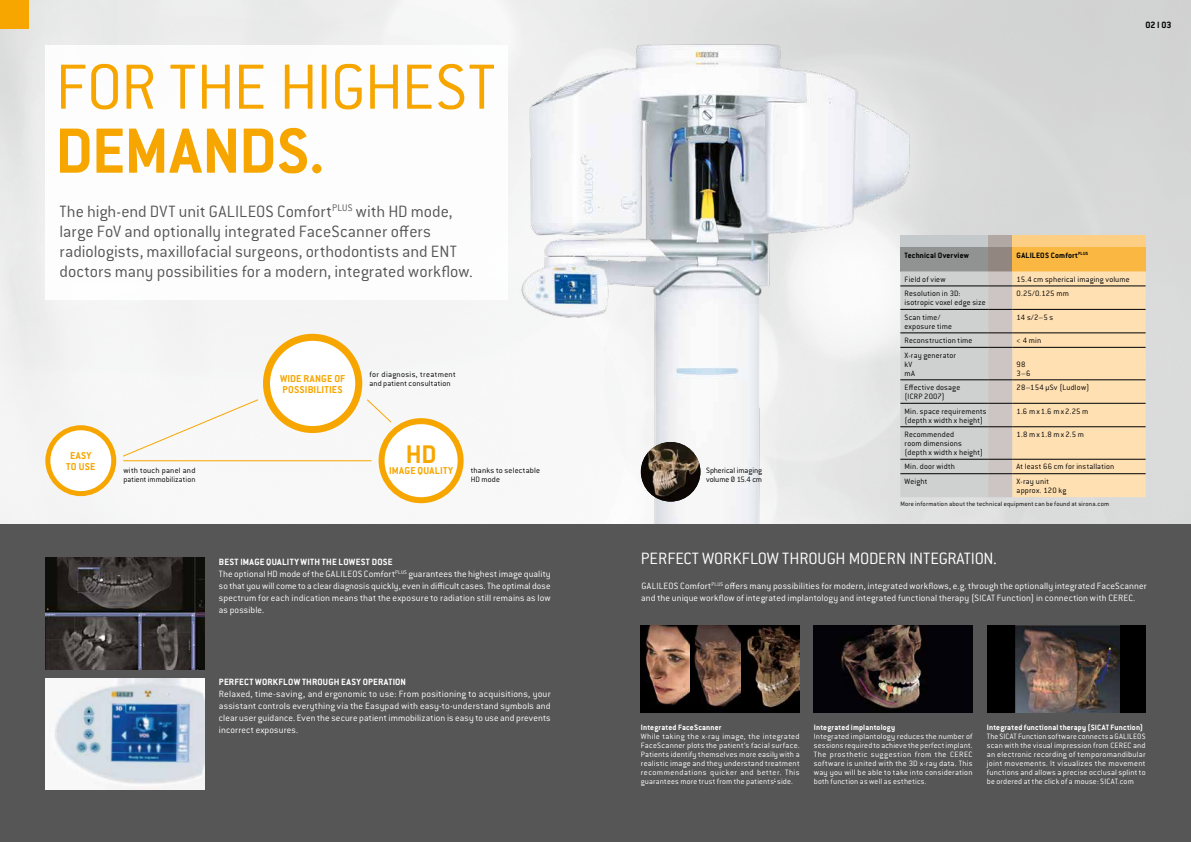
<style>
.page{position:relative;width:1191px;height:842px;background:#fff}
.page>*{position:absolute;margin:0;border:0;box-sizing:border-box;transform-origin:0 0}
.t1{font:300 70px "Conduit ITC Pro";letter-spacing:-.025em;color:#f7a600}
.t2{font:700 70px "Conduit ITC Pro";letter-spacing:-.01em;color:#f7a600}
.t3{font:700 28px "Conduit ITC Pro";color:#f7a600}
.t4{font:300 18px/20px "Conduit ITC Pro";color:#565656}
.t5{font:300 18px "Conduit ITC Pro";letter-spacing:-.005em;color:#fff}
.t6{font:700 11px/11px "Conduit ITC Pro";letter-spacing:.02em;color:#f7a600;text-align:center}
.t7{font:300 10px/12px "Conduit ITC Pro";letter-spacing:.01em;color:#fff}
.t8{font:700 10px "Conduit ITC Pro";letter-spacing:.025em;color:#fff}
.t9{font:700 10px "Conduit ITC Pro";color:#000}
.t10{font:300 8.5px/9px "Conduit ITC Pro";letter-spacing:.02em;color:#fff;text-align:justify}
.t11{font:300 8.5px/9px "Conduit ITC Pro";letter-spacing:.015em;color:#000}
.t12{font:700 8.5px "Conduit ITC Pro";letter-spacing:.015em;color:#fff}
.t13{font:700 8.5px "Conduit ITC Pro";letter-spacing:.025em;color:#000}
.t14{font:300 8.5px/9px "Conduit ITC Pro";letter-spacing:-.01em;color:#000}
.t15{font:300 7px "Conduit ITC Pro";letter-spacing:.025em;color:#000}
.s1{font-weight:700}
</style>
<div class="page">
<img style="left:0;top:0;width:1191px;height:525px">
<img style="left:471px;top:0;width:465px;height:525px">
<div style="left:0;top:525px;width:1191px;height:317px;background:#565656"></div>
<img style="left:45px;top:558px;width:159px;height:111px">
<img style="left:45px;top:678px;width:159px;height:112px">
<div style="left:986px;top:625px;width:159px;height:88px;background:#000"></div>
<img style="left:1015px;top:625px;width:104px;height:88px">
<img style="left:814px;top:625px;width:158px;height:88px">
<img style="left:641px;top:625px;width:49px;height:88px">
<svg style="left:740px;top:625px;width:59px;height:88px;background:#3a2c21"></svg>
<svg style="left:690px;top:625px;width:50px;height:88px;background:#573f34"></svg>
<div style="left:0;top:0;width:28px;height:28px;background:#f7a600"></div>
<div style="left:48px;top:428px;width:66px;height:66px;background:#fff;border-radius:50%"></div>
<div style="left:45px;top:425px;width:71px;height:71px;border:5px solid #f7a600;border-radius:50%"></div>
<hr style="left:123px;top:460px;width:248px;height:1px;background:#f7a600">
<div style="left:381px;top:421px;width:79px;height:79px;background:#fff;border-radius:50%"></div>
<div style="left:378px;top:418px;width:85px;height:85px;border:6px solid #f7a600;border-radius:50%"></div>
<div style="left:266px;top:337px;width:93px;height:92px;background:#fff;border-radius:50%"></div>
<div style="left:263px;top:334px;width:99px;height:99px;border:7px solid #f7a600;border-radius:50%"></div>
<svg style="left:366px;top:399px;width:26px;height:24px"></svg>
<svg style="left:122px;top:399px;width:137px;height:58px"></svg>
<div style="left:45px;top:45px;width:462px;height:255px;background:#fff"></div>
<div style="left:900px;top:235px;width:88px;height:12px;background:#c4c9cb"></div>
<div style="left:988px;top:235px;width:24px;height:12px;background:#b1a8a4"></div>
<div style="left:1012px;top:235px;width:133px;height:12px;background:#fdcf84"></div>
<div style="left:900px;top:247px;width:88px;height:24px;background:#919292"></div>
<div style="left:988px;top:247px;width:24px;height:24px;background:#928681"></div>
<div style="left:1012px;top:247px;width:133px;height:24px;background:#fab842"></div>
<svg style="left:900px;top:271px;width:245px;height:226px;background:#dfcfb7"></svg>
<hr style="left:1012px;top:473px;width:133px;height:1px;background:#000">
<img style="left:641px;top:442px;width:59px;height:59px;border-radius:30px">
<h1 class="t1" style="left:55px;top:49px;width:442px">FOR THE HIGHEST</h1>
<h1 class="t2" style="left:55px;top:110px;width:271px">DEMANDS.</h1>
<p class="t4" style="left:60px;top:201px;width:415px">The high-end DVT unit GALILEOS Comfort<sup>PLUS</sup> with HD mode, large FoV and optionally integrated FaceScanner offers radiologists, maxillofacial surgeons, orthodontists and ENT doctors many possibilities for a modern, integrated workflow.</p>
<p class="t6" style="left:280px;top:373px;width:67px;text-align:left">WIDE RANGE OF<br>POSSIBILITIES</p>
<p class="t11" style="left:369px;top:370px;width:88px">for diagnosis, treatment and patient consultation</p>
<p class="t6" style="left:66px;top:450px;width:30px">EASY<br>TO USE</p>
<h2 class="t3" style="left:406px;top:438px;width:32px">HD</h2>
<p class="t6" style="left:389px;top:465px;width:65px">IMAGE QUALITY</p>
<p class="t11" style="left:123px;top:465px;width:74px">with touch panel and patient immobilization</p>
<p class="t11" style="left:471px;top:465px;width:71px">thanks to selectable<br>HD mode</p>
<p class="t7" style="left:219px;top:556px;width:333px"><span class="s1">BEST IMAGE QUALITY WITH THE LOWEST DOSE<br></span>The optional HD mode of the GALILEOS Comfort<sup>PLUS</sup> guarantees the highest image quality so that you will come to a clear diagnosis quickly, even in difficult cases. The optimal dose spectrum for each indication means that the exposure to radiation still remains as low as possible.</p>
<p class="t8" style="left:219px;top:676px;width:189px">PERFECT WORKFLOW THROUGH EASY OPERATION</p>
<p class="t7" style="left:219px;top:688px;width:333px;text-align:justify">Relaxed, time-saving, and ergonomic to use: From positioning to acquisitions, your assistant controls everything via the Easypad with easy-to-understand symbols and clear user guidance. Even the secure patient immobilization is easy to use and prevents incorrect exposures.</p>
<p class="t14" style="left:706px;top:465px;width:58px">Spherical imaging volume Ø 15.4 cm</p>
<p class="t9" style="left:1145px;top:19px;width:27px">02 I 03</p>
<p class="t13" style="left:904px;top:250px;width:66px">Technical Overview</p>
<p class="t13" style="left:1016px;top:250px;width:73px">GALILEOS Comfort<sup>PLUS</sup></p>
<p class="t11" style="left:904px;top:275px;width:42px">Field of view</p>
<p class="t11" style="left:1016px;top:275px;width:115px">15.4 cm spherical imaging volume</p>
<p class="t11" style="left:904px;top:289px;width:83px">Resolution in 3D: isotropic voxel edge size</p>
<p class="t11" style="left:1016px;top:289px;width:54px">0.25/0.125 mm</p>
<p class="t11" style="left:904px;top:313px;width:49px">Scan time/ exposure time</p>
<p class="t11" style="left:1016px;top:313px;width:38px">14 s/2–5 s</p>
<p class="t11" style="left:904px;top:336px;width:69px">Reconstruction time</p>
<p class="t11" style="left:1016px;top:336px;width:26px">&lt; 4 min</p>
<p class="t11" style="left:904px;top:350px;width:53px">X-ray generator kV<br>mA</p>
<p class="t11" style="left:1016px;top:359px;width:16px">98<br>3–6</p>
<p class="t11" style="left:904px;top:383px;width:57px">Effective dosage (ICRP 2007)</p>
<p class="t11" style="left:1016px;top:383px;width:74px">28–154 µSv (Ludlow)</p>
<p class="t11" style="left:904px;top:406px;width:83px">Min. space requirements (depth x width x height)</p>
<p class="t11" style="left:1016px;top:406px;width:73px">1.6 mx 1.6 mx 2.25 m</p>
<p class="t11" style="left:904px;top:430px;width:80px">Recommended<br>room dimensions (depth x width x height)</p>
<p class="t11" style="left:1016px;top:430px;width:69px">1.8 mx 1.8 mx 2.5 m</p>
<p class="t11" style="left:904px;top:462px;width:52px">Min. door width</p>
<p class="t11" style="left:1016px;top:462px;width:99px">At least 66 cm for installation</p>
<p class="t11" style="left:904px;top:477px;width:24px">Weight</p>
<p class="t11" style="left:1016px;top:477px;width:51px">X-ray unit approx. 120 kg</p>
<p class="t15" style="left:900px;top:500px;width:210px">More information about the technical equipment can be found at sirona.com</p>
<h3 class="t5" style="left:641px;top:548px;width:358px">PERFECT WORKFLOW THROUGH MODERN INTEGRATION.</h3>
<p class="t7" style="left:641px;top:580px;width:507px">GALILEOS Comfort<sup>PLUS</sup> offers many possibilities for modern, integrated workflows, e.g. through the optionally integrated FaceScanner and the unique workflow of integrated implantology and integrated functional therapy (SICAT Function) in connection with CEREC.</p>
<p class="t12" style="left:641px;top:723px;width:82px">Integrated FaceScanner</p>
<p class="t10" style="left:641px;top:732px;width:160px">While taking the x-ray image, the integrated FaceScanner plots the patient’s facial surface.<br>Patients identify themselves more easily with a realistic image and they understand treatment recommendations quicker and better. This guarantees more trust from the patients’ side.</p>
<p class="t12" style="left:814px;top:723px;width:83px">Integrated implantology</p>
<p class="t10" style="left:814px;top:732px;width:160px">Integrated implantology reduces the number of sessions required to achieve the perfect implant.<br>The prosthetic suggestion from the CEREC software is united with the 3D x-ray data. This way you will be able to take into consideration both function as well as esthetics.</p>
<p class="t12" style="left:986px;top:723px;width:158px">Integrated functional therapy (SICAT Function)</p>
<p class="t10" style="left:986px;top:732px;width:160px">The SICAT Function software connects a GALILEOS scan with the visual impression from CEREC and an electronic recording of temporomandibular joint movements. It visualizes the movement functions and allows a precise occlusal splint to be ordered at the click of a mouse: SICAT.com</p>
</div>
